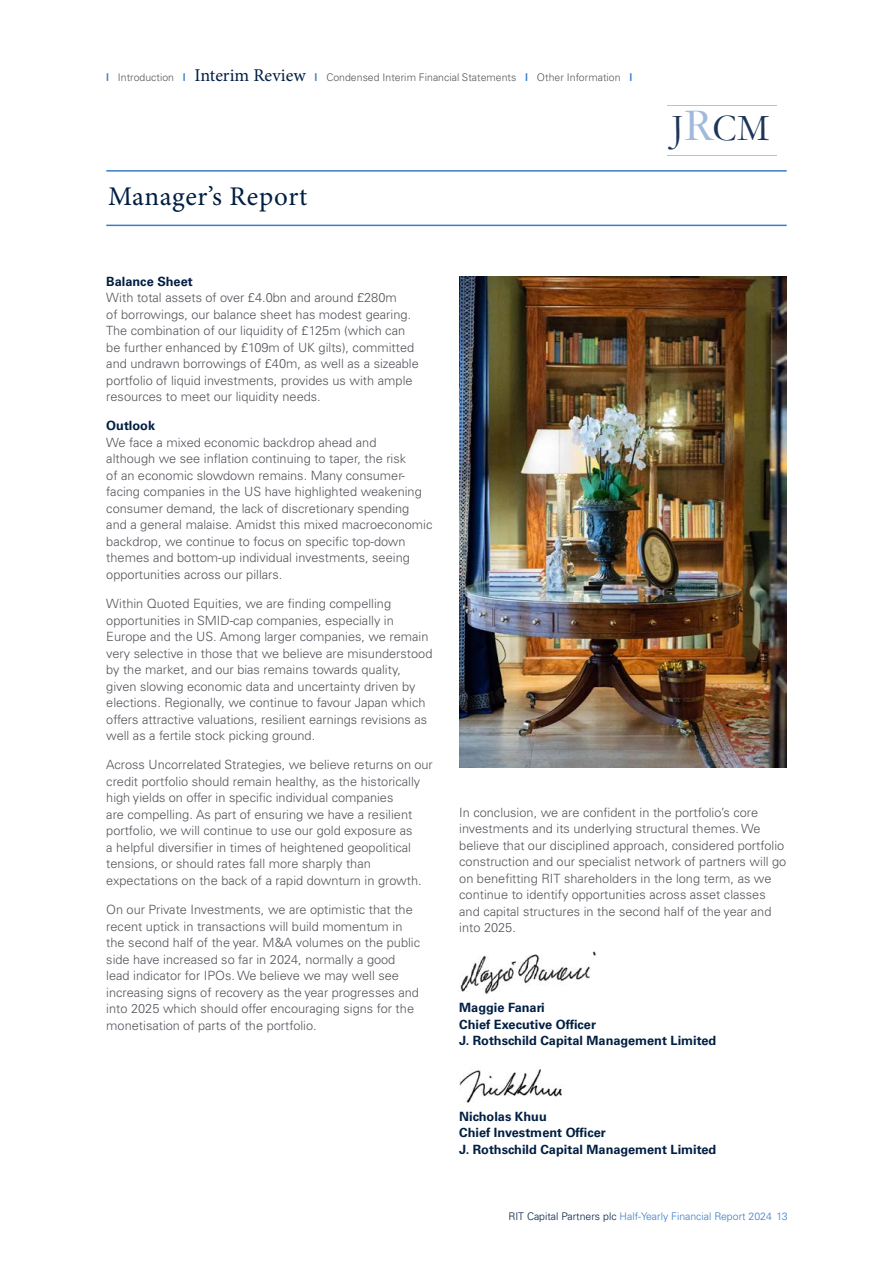
<style>
.page{position:relative;width:893px;height:1263px;background:#fff}
.page>*{position:absolute;margin:0;border:0;box-sizing:border-box;transform-origin:0 0}
.t1{font:38.4px "Garamond";color:#1e3459}
.t2{font:27px "Minion Pro";letter-spacing:.02em;color:#001e42}
.t3{font:300 12.75px/16.5px "Univers LT Pro 45";color:#52555b}
.t4{font:700 12.75px/16.5px "Univers LT Pro 65";color:#001e42}
.t5{font:300 10.5px "Univers LT Pro 45";color:#52555b}
.t6{font:300 10.5px "Univers LT Pro 45";color:#397cc9}
.s1{font-family:"Minion Pro";font-weight:400;font-size:18px;color:#001e42}
.s2{font-size:46.95px;color:#a0b9dc}
.s3{color:#001e42}
</style>
<div class="page">
<img style="left:460px;top:951px;width:136px;height:43px">
<img style="left:459px;top:1069px;width:103px;height:34px">
<hr style="left:106px;top:170px;width:681px;height:2px;background:#397cc9">
<hr style="left:106px;top:225px;width:681px;height:1px;background:#397cc9">
<img style="left:459px;top:276px;width:327px;height:492px">
<hr style="left:667px;top:105px;width:110px;height:1px;background:#c1bfbf">
<hr style="left:667px;top:155px;width:110px;height:1px;background:#c1bfbf">
<p class="t5" style="left:106px;top:70px;width:527px"><sup>|</sup> Introduction <sup>|</sup> <span class="s1">Interim Review</span> <sup>|</sup> Condensed Interim Financial Statements <sup>|</sup> Other Information <sup>|</sup></p>
<h2 class="t2" style="left:108px;top:179px;width:201px">Manager’s Report</h2>
<h1 class="t1" style="left:671px;top:103px;width:99px">J<span class="s2">R</span>CM</h1>
<p class="t4" style="left:106px;top:272px;width:88px">Balance Sheet</p>
<p class="t3" style="left:106px;top:289px;width:314px">With total assets of over £4.0bn and around £280m<br>of borrowings, our balance sheet has modest gearing.<br>The combination of our liquidity of £125m (which can be further enhanced by £109m of UK gilts), committed and undrawn borrowings of £40m, as well as a sizeable portfolio of liquid investments, provides us with ample resources to meet our liquidity needs.</p>
<p class="t4" style="left:106px;top:417px;width:50px">Outlook</p>
<p class="t3" style="left:106px;top:434px;width:328px">We face a mixed economic backdrop ahead and<br>although we see inflation continuing to taper, the risk<br>of an economic slowdown remains. Many consumer&shy;facing companies in the US have highlighted weakening consumer demand, the lack of discretionary spending and a general malaise. Amidst this mixed macroeconomic backdrop, we continue to focus on specific top-down themes and bottom-up individual investments, seeing opportunities across our pillars.</p>
<p class="t3" style="left:106px;top:595px;width:328px">Within Quoted Equities, we are finding compelling opportunities in SMID-cap companies, especially in Europe and the US. Among larger companies, we remain very selective in those that we believe are misunderstood by the market, and our bias remains towards quality, given slowing economic data and uncertainty driven by elections. Regionally, we continue to favour Japan which offers attractive valuations, resilient earnings revisions as well as a fertile stock picking ground.</p>
<p class="t3" style="left:106px;top:756px;width:328px">Across Uncorrelated Strategies, we believe returns on our credit portfolio should remain healthy, as the historically high yields on offer in specific individual companies<br>are compelling. As part of ensuring we have a resilient portfolio, we will continue to use our gold exposure as<br>a helpful diversifier in times of heightened geopolitical tensions, or should rates fall more sharply than expectations on the back of a rapid downturn in growth.</p>
<p class="t3" style="left:106px;top:901px;width:315px">On our Private Investments, we are optimistic that the recent uptick in transactions will build momentum in the second half of the year. M&amp;A volumes on the public side have increased so far in 2024, normally a good lead indicator for IPOs. We believe we may well see increasing signs of recovery as the year progresses and into 2025 which should offer encouraging signs for the monetisation of parts of the portfolio.</p>
<p class="t3" style="left:459px;top:804px;width:329px">In conclusion, we are confident in the portfolio’s core investments and its underlying structural themes. We believe that our disciplined approach, considered portfolio construction and our specialist network of partners will go on benefitting RIT shareholders in the long term, as we continue to identify opportunities across asset classes and capital structures in the second half of the year and into 2025.</p>
<p class="t4" style="left:459px;top:999px;width:259px">Maggie Fanari<br>Chief Executive Officer<br>J. Rothschild Capital Management Limited</p>
<p class="t4" style="left:459px;top:1107px;width:259px">Nicholas Khuu<br>Chief Investment Officer<br>J. Rothschild Capital Management Limited</p>
<p class="t6" style="left:508px;top:1209px;width:281px"><span class="s3">RIT Capital Partners plc</span> Half-Yearly Financial Report 2024 13</p>
</div>
